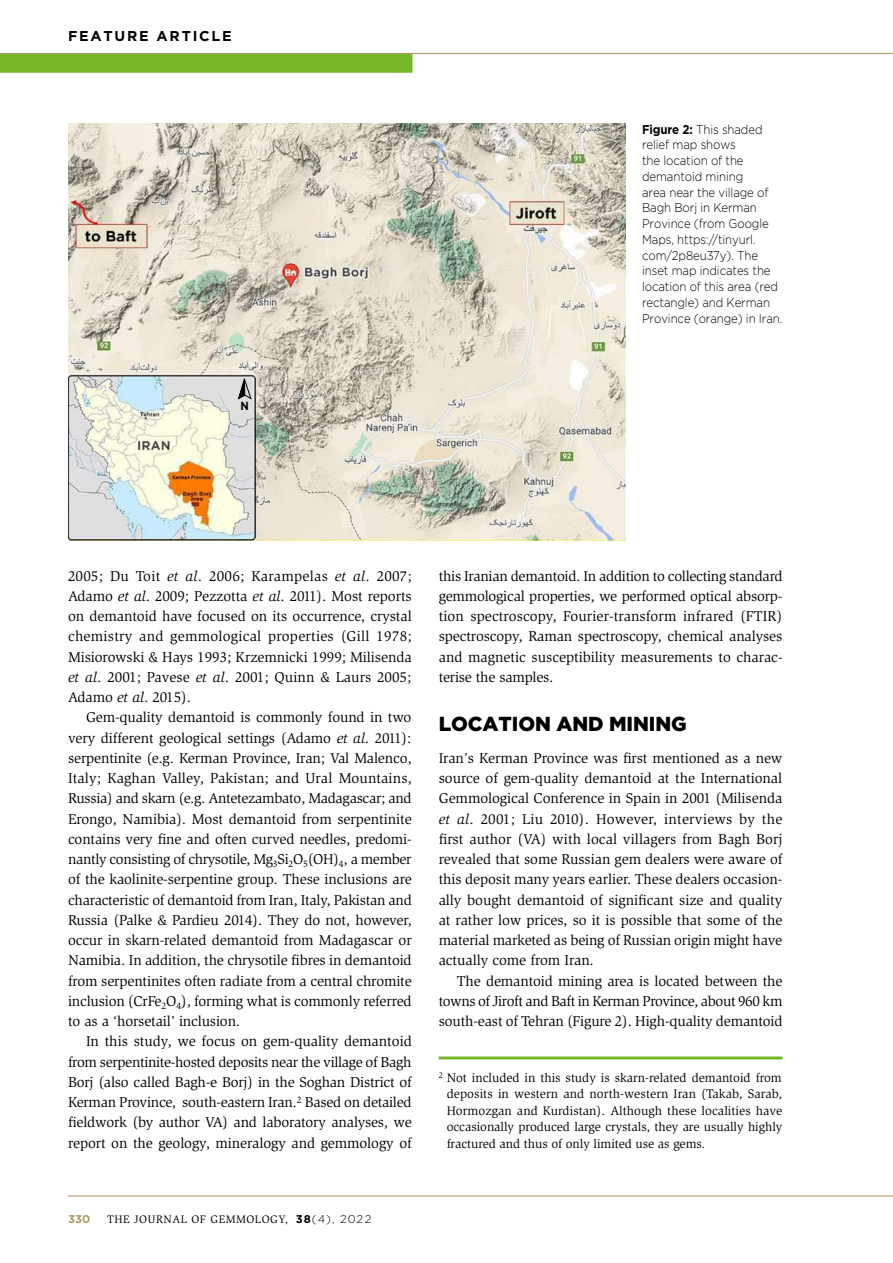
<style>
.page{position:relative;width:893px;height:1263px;background:#fff}
.page>*{position:absolute;margin:0;border:0;box-sizing:border-box;transform-origin:0 0}
.t1{font:900 20.25px "Gotham";letter-spacing:-.005em;color:#000}
.t2{font:14.7px/20.2px "Slimbach";letter-spacing:-.01em;color:#000;text-align:justify}
.t3{font:700 14.25px "Gotham";letter-spacing:.125em;color:#000}
.t4{font:12.75px/16.5px "Slimbach";letter-spacing:-.005em;color:#000;text-align:justify}
.t5{font:300 12.75px/15.8px "Gotham";letter-spacing:-.01em;color:#000;scale:.9 1}
.t6{font:700 11.85px "Gotham";color:#000;scale:.9 1}
.t7{font:11.25px "Slimbach";letter-spacing:.05em;color:#000}
.t8{font:700 11.25px "Gotham";color:#ae9a63}
.s1{font-weight:700}
.s2{font-style:italic}
.s3{font-family:"Gotham";font-weight:700}
.s4{font-family:"Gotham";font-weight:300}
</style>
<div class="page">
<div style="left:0;top:54px;width:412px;height:19px;background:#76b72a"></div>
<hr style="left:0;top:53px;width:893px;height:1px;background:#ae9a63">
<hr style="left:68px;top:1195px;width:825px;height:1px;background:#ae9a63">
<img style="left:68px;top:123px;width:557px;height:417px">
<hr style="left:439px;top:1056px;width:343px;height:3px;background:#76b72a">
<svg style="left:238px;top:377px;width:14px;height:23px"></svg>
<p class="t3" style="left:68px;top:29px;width:165px">FEATURE ARTICLE</p>
<p class="t6" style="left:241px;top:401px;width:11px">N</p>
<p class="t5" style="left:642px;top:122px;width:157px"><span class="s1">Figure 2:</span> This shaded relief map shows<br>the location of the demantoid mining<br>area near the village of<br>Bagh Borj in Kerman<br>Province (from Google<br>Maps, https://tinyurl. com/2p8eu37y). The inset map indicates the location of this area (red rectangle) and Kerman<br>Province (orange) in Iran.</p>
<p class="t2" style="left:68px;top:567px;width:345px">2005; Du Toit <span class="s2">et al</span>. 2006; Karampelas <span class="s2">et al</span>. 2007; Adamo <span class="s2">et al</span>. 2009; Pezzotta <span class="s2">et al</span>. 2011). Most reports on demantoid have focused on its occurrence, crystal chemistry and gemmological properties (Gill 1978; Misiorowski &amp; Hays 1993; Krzemnicki 1999; Milisenda <span class="s2">et al</span>. 2001; Pavese <span class="s2">et al</span>. 2001; Quinn &amp; Laurs 2005; Adamo <span class="s2">et al</span>. 2015).</p>
<p class="t2" style="left:68px;top:708px;width:345px;text-indent:18px">Gem-quality demantoid is commonly found in two very different geological settings (Adamo <span class="s2">et al</span>. 2011): serpentinite (e.g. Kerman Province, Iran; Val Malenco, Italy; Kaghan Valley, Pakistan; and Ural Mountains, Russia) and skarn (e.g. Antetezambato, Madagascar; and Erongo, Namibia). Most demantoid from serpentinite contains very fine and often curved needles, predomi&shy;nantly consisting of chrysotile, Mg<sub>3</sub>Si<sub>2</sub>O<sub>5</sub>(OH)<sub>4</sub>, a member of the kaolinite-serpentine group. These inclusions are characteristic of demantoid from Iran, Italy, Pakistan and Russia (Palke &amp; Pardieu 2014). They do not, however, occur in skarn-related demantoid from Madagascar or Namibia. In addition, the chrysotile fibres in demantoid from serpentinites often radiate from a central chromite inclusion (CrFe<sub>2</sub>O<sub>4</sub>), forming what is commonly referred to as a ‘horsetail’ inclusion.</p>
<p class="t2" style="left:68px;top:1032px;width:345px;text-indent:18px">In this study, we focus on gem-quality demantoid from serpentinite-hosted deposits near the village of Bagh Borj (also called Bagh-e Borj) in the Soghan District of Kerman Province, south-eastern Iran.<sup>2</sup> Based on detailed fieldwork (by author VA) and laboratory analyses, we report on the geology, mineralogy and gemmology of</p>
<p class="t8" style="left:68px;top:1214px;width:24px">330</p>
<p class="t7" style="left:107px;top:1215px;width:266px">THE JOURNAL OF GEMMOLOGY, <span class="s3">38</span><span class="s4">(4), 2022</span></p>
<p class="t2" style="left:439px;top:567px;width:345px">this Iranian demantoid. In addition to collecting standard gemmological properties, we performed optical absorp&shy;tion spectroscopy, Fourier-transform infrared (FTIR) spectroscopy, Raman spectroscopy, chemical analyses and magnetic susceptibility measurements to charac&shy;terise the samples.</p>
<h1 class="t1" style="left:439px;top:715px;width:250px">LOCATION AND MINING</h1>
<p class="t2" style="left:439px;top:749px;width:345px">Iran’s Kerman Province was first mentioned as a new source of gem-quality demantoid at the International Gemmological Conference in Spain in 2001 (Milisenda <span class="s2">et al</span>. 2001; Liu 2010). However, interviews by the first author (VA) with local villagers from Bagh Borj revealed that some Russian gem dealers were aware of this deposit many years earlier. These dealers occasion&shy;ally bought demantoid of significant size and quality at rather low prices, so it is possible that some of the material marketed as being of Russian origin might have actually come from Iran.</p>
<p class="t2" style="left:439px;top:972px;width:345px;text-indent:18px">The demantoid mining area is located between the towns of Jiroft and Baft in Kerman Province, about 960 km south-east of Tehran (Figure 2). High-quality demantoid</p>
<p class="t4" style="left:447px;top:1070px;width:337px;text-indent:-8px"><sup>2</sup> Not included in this study is skarn-related demantoid from deposits in western and north-western Iran (Takab, Sarab, Hormozgan and Kurdistan). Although these localities have occasionally produced large crystals, they are usually highly fractured and thus of only limited use as gems.</p>
</div>
